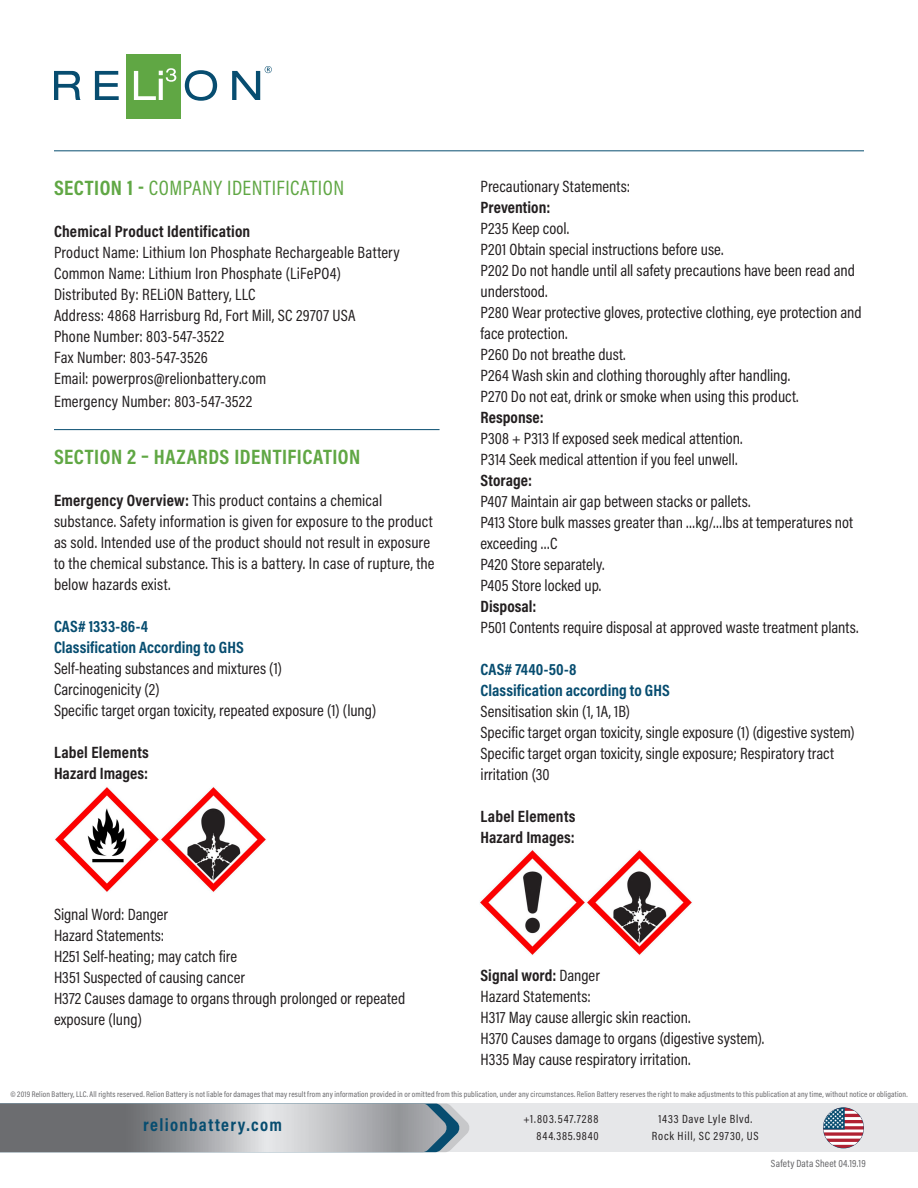
<style>
.page{position:relative;width:918px;height:1188px;background:#fff}
.page>*{position:absolute;margin:0;border:0;box-sizing:border-box;transform-origin:0 0}
.t1{font:21px "Acumin Pro Cond";letter-spacing:.02em;color:#60a744}
.t2{font:700 21px "Acumin Pro Cond";letter-spacing:.025em;color:#60a744}
.t3{font:700 18px "Acumin Pro Cond";letter-spacing:.075em;color:#074d70}
.t4{font:16.5px/21px "Acumin Pro Cond";letter-spacing:.005em;color:#231f20}
.t5{font:700 16.5px "Acumin Pro Cond";letter-spacing:.01em;color:#231f20}
.t6{font:700 16.5px "Acumin Pro Cond";letter-spacing:.005em;color:#074d70}
.t7{font:12px/16.5px "Acumin Pro Cond";letter-spacing:.065em;color:#231f20;text-align:right}
.t8{font:10.5px "Acumin Pro Cond";letter-spacing:.025em;color:#636366}
.t9{font:8.25px "Acumin Pro Cond";letter-spacing:.02em;color:#636366}
.s1{font-weight:700}
.s2{font-weight:400}
</style>
<div class="page">
<div style="left:126px;top:54px;width:54px;height:65px;background:#60a744"></div>
<svg style="left:54px;top:71px;width:27px;height:29px"></svg>
<svg style="left:95px;top:71px;width:24px;height:29px"></svg>
<svg style="left:134px;top:68px;width:42px;height:32px"></svg>
<svg style="left:185px;top:70px;width:32px;height:31px"></svg>
<svg style="left:232px;top:66px;width:40px;height:34px"></svg>
<div style="left:0;top:1104px;width:918px;height:48px;background:#e6e7e9"></div>
<svg style="left:0;top:1104px;width:469px;height:48px;background:#9a9da0"></svg>
<hr style="left:54px;top:150px;width:810px;height:1px;background:#074d70">
<svg style="left:823px;top:1107px;width:41px;height:41px"></svg>
<hr style="left:54px;top:429px;width:386px;height:1px;background:#074d70">
<img style="left:55px;top:787px;width:211px;height:105px">
<img style="left:480px;top:850px;width:212px;height:105px">
<p class="t1" style="left:54px;top:175px;width:292px"><span class="s1">SECTION 1 -</span> COMPANY IDENTIFICATION</p>
<p class="t5" style="left:54px;top:221px;width:198px">Chemical Product Identification</p>
<p class="t4" style="left:54px;top:242px;width:347px">Product Name: Lithium Ion Phosphate Rechargeable Battery</p>
<p class="t4" style="left:54px;top:263px;width:288px">Common Name: Lithium Iron Phosphate (LiFePO4)</p>
<p class="t4" style="left:54px;top:284px;width:203px">Distributed By: RELiON Battery, LLC</p>
<p class="t4" style="left:54px;top:305px;width:303px">Address: 4868 Harrisburg Rd, Fort Mill, SC 29707 USA</p>
<p class="t4" style="left:54px;top:326px;width:172px">Phone Number: 803-547-3522</p>
<p class="t4" style="left:54px;top:347px;width:155px">Fax Number: 803-547-3526</p>
<p class="t4" style="left:54px;top:368px;width:214px">Email: powerpros@relionbattery.com</p>
<p class="t4" style="left:54px;top:390px;width:200px">Emergency Number: 803-547-3522</p>
<p class="t2" style="left:54px;top:443px;width:308px">SECTION 2 – HAZARDS IDENTIFICATION</p>
<p class="t4" style="left:54px;top:489px;width:382px"><span class="s1">Emergency Overview:</span> This product contains a chemical substance. Safety information is given for exposure to the product as sold. Intended use of the product should not result in exposure to the chemical substance. This is a battery. In case of rupture, the below hazards exist.</p>
<p class="t6" style="left:54px;top:615px;width:96px">CAS# 1333-86-4</p>
<p class="t6" style="left:54px;top:636px;width:191px">Classification According to GHS</p>
<p class="t4" style="left:54px;top:657px;width:230px">Self-heating substances and mixtures (1)</p>
<p class="t4" style="left:54px;top:678px;width:107px">Carcinogenicity (2)</p>
<p class="t4" style="left:54px;top:699px;width:324px">Specific target organ toxicity, repeated exposure (1) (lung)</p>
<p class="t5" style="left:54px;top:741px;width:96px">Label Elements</p>
<p class="t5" style="left:54px;top:762px;width:96px">Hazard Images:</p>
<p class="t4" style="left:54px;top:903px;width:116px">Signal Word: Danger</p>
<p class="t4" style="left:54px;top:924px;width:112px">Hazard Statements:</p>
<p class="t4" style="left:54px;top:945px;width:185px">H251 Self-heating; may catch fire</p>
<p class="t4" style="left:54px;top:966px;width:192px">H351 Suspected of causing cancer</p>
<p class="t4" style="left:54px;top:987px;width:353px">H372 Causes damage to organs through prolonged or repeated exposure (lung)</p>
<p class="t4" style="left:481px;top:176px;width:151px">Precautionary Statements:</p>
<p class="t5" style="left:481px;top:197px;width:71px">Prevention:</p>
<p class="t4" style="left:481px;top:218px;width:90px">P235 Keep cool.</p>
<p class="t4" style="left:481px;top:239px;width:244px">P201 Obtain special instructions before use.</p>
<p class="t4" style="left:481px;top:260px;width:376px">P202 Do not handle until all safety precautions have been read and understood.</p>
<p class="t4" style="left:481px;top:302px;width:383px">P280 Wear protective gloves, protective clothing, eye protection and face protection.</p>
<p class="t4" style="left:481px;top:344px;width:147px">P260 Do not breathe dust.</p>
<p class="t4" style="left:481px;top:365px;width:311px">P264 Wash skin and clothing thoroughly after handling.</p>
<p class="t4" style="left:481px;top:386px;width:320px">P270 Do not eat, drink or smoke when using this product.</p>
<p class="t5" style="left:481px;top:407px;width:65px">Response:</p>
<p class="t4" style="left:481px;top:428px;width:264px">P308 + P313 If exposed seek medical attention.</p>
<p class="t4" style="left:481px;top:449px;width:258px">P314 Seek medical attention if you feel unwell.</p>
<p class="t5" style="left:481px;top:470px;width:53px">Storage:</p>
<p class="t4" style="left:481px;top:491px;width:271px">P407 Maintain air gap between stacks or pallets.</p>
<p class="t4" style="left:481px;top:512px;width:374px">P413 Store bulk masses greater than …kg/…lbs at temperatures not exceeding …C</p>
<p class="t4" style="left:481px;top:554px;width:125px">P420 Store separately.</p>
<p class="t4" style="left:481px;top:575px;width:122px">P405 Store locked up.</p>
<p class="t5" style="left:481px;top:596px;width:57px">Disposal:</p>
<p class="t4" style="left:481px;top:617px;width:379px">P501 Contents require disposal at approved waste treatment plants.</p>
<p class="t6" style="left:481px;top:659px;width:97px">CAS# 7440-50-8</p>
<p class="t6" style="left:481px;top:680px;width:191px">Classification according to GHS</p>
<p class="t4" style="left:481px;top:701px;width:151px">Sensitisation skin (1, 1A, 1B)</p>
<p class="t4" style="left:481px;top:722px;width:376px">Specific target organ toxicity, single exposure (1) (digestive system)</p>
<p class="t4" style="left:481px;top:743px;width:355px">Specific target organ toxicity, single exposure; Respiratory tract irritation (30</p>
<p class="t5" style="left:481px;top:806px;width:96px">Label Elements</p>
<p class="t5" style="left:481px;top:827px;width:96px">Hazard Images:</p>
<p class="t5" style="left:481px;top:965px;width:121px">Signal word: <span class="s2">Danger</span></p>
<p class="t4" style="left:481px;top:986px;width:112px">Hazard Statements:</p>
<p class="t4" style="left:481px;top:1007px;width:212px">H317 May cause allergic skin reaction.</p>
<p class="t4" style="left:481px;top:1028px;width:285px">H370 Causes damage to organs (digestive system).</p>
<p class="t4" style="left:481px;top:1049px;width:211px">H335 May cause respiratory irritation.</p>
<p class="t9" style="left:10px;top:1089px;width:899px">© 2019 Relion Battery, LLC. All rights reserved. Relion Battery is not liable for damages that may result from any information provided in or omitted from this publication, under any circumstances. Relion Battery reserves the right to make adjustments to this publication at any time, without notice or obligation.</p>
<p class="t3" style="left:143px;top:1113px;width:140px">relionbattery.com</p>
<p class="t7" style="left:524px;top:1111px;width:77px">+1.803.547.7288<br>844.385.9840</p>
<p class="t7" style="left:652px;top:1111px;width:108px;text-align:center">1433 Dave Lyle Blvd.<br>Rock Hill, SC 29730, US</p>
<p class="t8" style="left:771px;top:1156px;width:96px">Safety Data Sheet 04.19.19</p>
</div>
